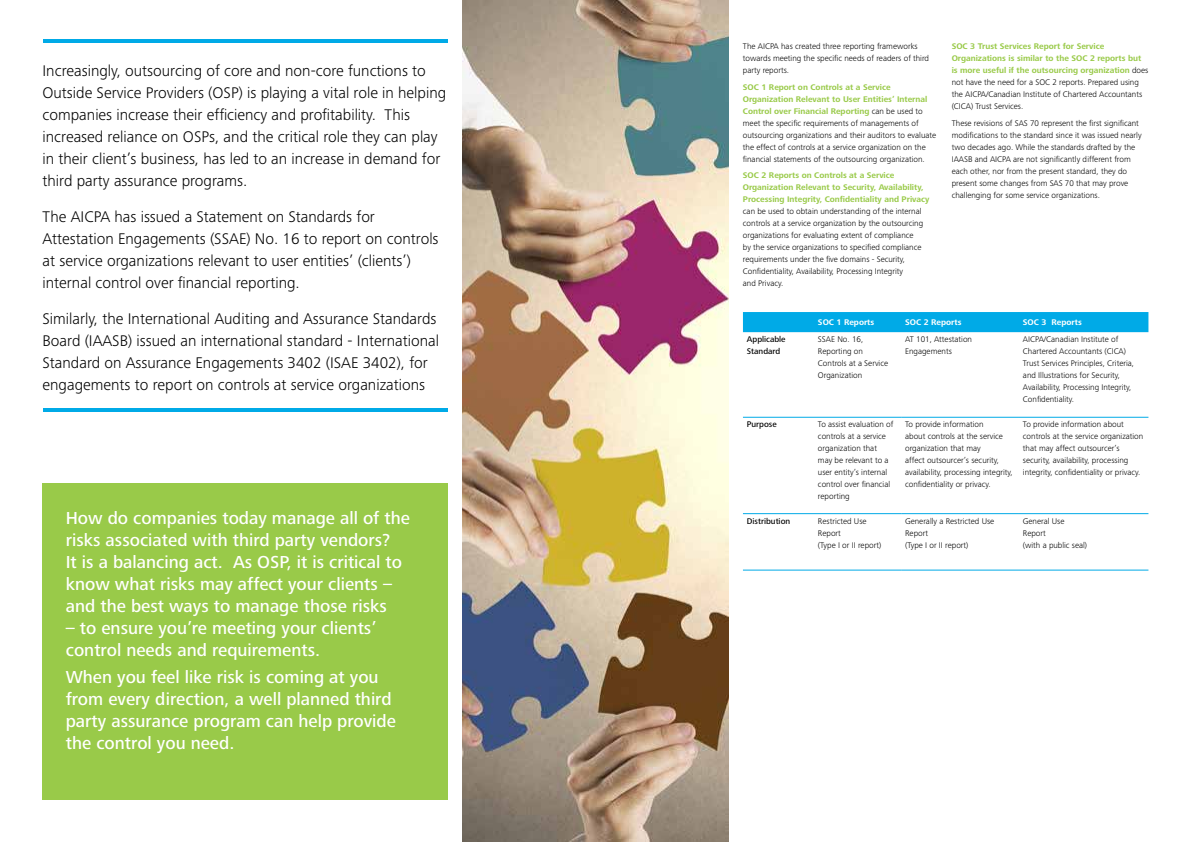
<style>
.page{position:relative;width:1191px;height:842px;background:#fff}
.page>*{position:absolute;margin:0;border:0;box-sizing:border-box;transform-origin:0 0}
.t1{font:500 18px/22px "Frutiger Next Pro";color:#fff}
.t2{font:300 16px/22px "Frutiger Next Pro";color:#000}
.t3{font:300 8.5px/12px "Frutiger Next Pro";color:#000}
.t4{font:700 8.5px/12px "Frutiger Next Pro";color:#99ca49}
.t5{font:500 8.5px/12px "Frutiger Next Pro";color:#000}
.t6{font:700 8.5px "Frutiger Next Pro";color:#fff}
.s1{font-weight:700;color:#99ca49}
</style>
<div class="page">
<div style="left:43px;top:483px;width:405px;height:316px;background:#99ca49"></div>
<div style="left:743px;top:312px;width:405px;height:20px;background:#00aae7"></div>
<hr style="left:743px;top:417px;width:71px;height:1px;background:#00aae7">
<hr style="left:814px;top:417px;width:87px;height:1px;background:#00aae7">
<hr style="left:901px;top:417px;width:118px;height:1px;background:#00aae7">
<hr style="left:1019px;top:417px;width:129px;height:1px;background:#00aae7">
<hr style="left:743px;top:513px;width:71px;height:1px;background:#00aae7">
<hr style="left:814px;top:513px;width:87px;height:1px;background:#00aae7">
<hr style="left:901px;top:513px;width:118px;height:1px;background:#00aae7">
<hr style="left:1019px;top:513px;width:129px;height:1px;background:#00aae7">
<hr style="left:743px;top:570px;width:71px;height:1px;background:#00aae7">
<hr style="left:814px;top:570px;width:87px;height:1px;background:#00aae7">
<hr style="left:901px;top:570px;width:118px;height:1px;background:#00aae7">
<hr style="left:1019px;top:570px;width:129px;height:1px;background:#00aae7">
<hr style="left:43px;top:408px;width:404px;height:4px;background:#00aae7">
<hr style="left:43px;top:40px;width:404px;height:3px;background:#00aae7">
<img style="left:462px;top:0;width:267px;height:842px">
<p class="t2" style="left:43px;top:59px;width:405px">Increasingly, outsourcing of core and non-core functions to Outside Service Providers (OSP) is playing a vital role in helping companies increase their efficiency and profitability. This increased reliance on OSPs, and the critical role they can play in their client’s business, has led to an increase in demand for third party assurance programs.</p>
<h2 class="t2" style="left:43px;top:205px;width:397px">The AICPA has issued a Statement on Standards for Attestation Engagements (SSAE) No. 16 to report on controls at service organizations relevant to user entities’ (clients’) internal control over financial reporting.</h2>
<p class="t2" style="left:43px;top:308px;width:398px">Similarly, the International Auditing and Assurance Standards Board (IAASB) issued an international standard - International Standard on Assurance Engagements 3402 (ISAE 3402), for engagements to report on controls at service organizations</p>
<h1 class="t1" style="left:66px;top:507px;width:346px">How do companies today manage all of the risks associated with third party vendors?<br>It is a balancing act. As OSP, it is critical to know what risks may affect your clients – and the best ways to manage those risks</h1>
<h1 class="t1" style="left:66px;top:617px;width:312px">– to ensure you’re meeting your clients’ control needs and requirements.</h1>
<h1 class="t1" style="left:66px;top:666px;width:332px">When you feel like risk is coming at you from every direction, a well planned third party assurance program can help provide the control you need.</h1>
<p class="t3" style="left:743px;top:40px;width:188px">The AICPA has created three reporting frameworks towards meeting the specific needs of readers of third party reports.</p>
<p class="t3" style="left:743px;top:81px;width:195px"><span class="s1">SOC 1 Report on Controls at a Service Organization Relevant to User Entities’ Internal Control over Financial Reporting</span> can be used to meet the specific requirements of managements of outsourcing organizations and their auditors to evaluate the effect of controls at a service organization on the financial statements of the outsourcing organization.</p>
<p class="t4" style="left:743px;top:170px;width:188px">SOC 2 Reports on Controls at a Service<br>Organization Relevant to Security, Availability,<br>Processing Integrity, Confidentiality and Privacy</p>
<p class="t3" style="left:743px;top:206px;width:182px">can be used to obtain understanding of the internal controls at a service organization by the outsourcing organizations for evaluating extent of compliance by the service organizations to specified compliance requirements under the five domains - Security, Confidentiality, Availability, Processing Integrity<br>and Privacy.</p>
<p class="t3" style="left:951px;top:40px;width:198px"><span class="s1">SOC 3 Trust Services Report for Service Organizations is similar to the SOC 2 reports but is more useful if the outsourcing organization</span> does not have the need for a SOC 2 reports. Prepared using the AICPA/Canadian Institute of Chartered Accountants (CICA) Trust Services.</p>
<p class="t3" style="left:951px;top:117px;width:191px">These revisions of SAS 70 represent the first significant modifications to the standard since it was issued nearly two decades ago. While the standards drafted by the IAASB and AICPA are not significantly different from each other, nor from the present standard, they do present some changes from SAS 70 that may prove challenging for some service organizations.</p>
<p class="t6" style="left:818px;top:317px;width:58px">SOC 1 Reports</p>
<p class="t6" style="left:905px;top:317px;width:58px">SOC 2 Reports</p>
<p class="t6" style="left:1023px;top:317px;width:60px">SOC 3 Reports</p>
<p class="t5" style="left:747px;top:333px;width:40px">Applicable<br>Standard</p>
<p class="t3" style="left:818px;top:333px;width:72px">SSAE No. 16,<br>Reporting on<br>Controls at a Service<br>Organization</p>
<p class="t3" style="left:905px;top:333px;width:68px">AT 101, Attestation<br>Engagements</p>
<p class="t3" style="left:1023px;top:333px;width:113px">AICPA/Canadian Institute of<br>Chartered Accountants (CICA)<br>Trust Services Principles, Criteria, and Illustrations for Security,<br>Availability, Processing Integrity,<br>Confidentiality.</p>
<p class="t5" style="left:747px;top:419px;width:31px">Purpose</p>
<p class="t3" style="left:818px;top:419px;width:77px">To assist evaluation of controls at a service organization that may be relevant to a user entity’s internal control over financial reporting</p>
<p class="t3" style="left:905px;top:419px;width:109px">To provide information<br>about controls at the service organization that may<br>affect outsourcer’s security, availability, processing integrity, confidentiality or privacy.</p>
<p class="t3" style="left:1023px;top:419px;width:122px">To provide information about controls at the service organization that may affect outsourcer’s security, availability, processing integrity, confidentiality or privacy.</p>
<p class="t5" style="left:747px;top:515px;width:45px">Distribution</p>
<p class="t3" style="left:818px;top:515px;width:65px">Restricted Use<br>Report<br>(Type I or II report)</p>
<p class="t3" style="left:905px;top:515px;width:91px">Generally a Restricted Use<br>Report<br>(Type I or II report)</p>
<p class="t3" style="left:1023px;top:515px;width:66px">General Use<br>Report<br>(with a public seal)</p>
</div>
